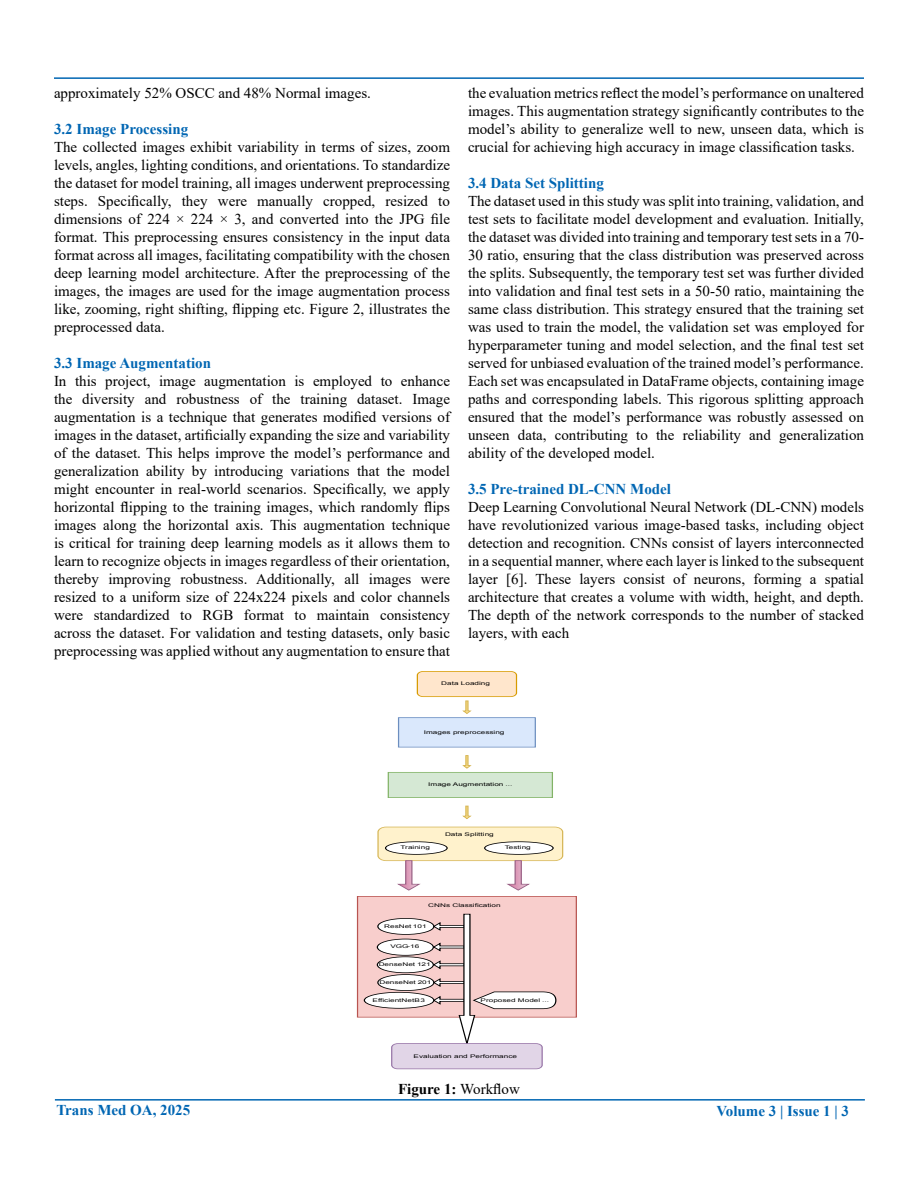
<style>
.page{position:relative;width:918px;height:1188px;background:#fff}
.page>*{position:absolute;margin:0;border:0;box-sizing:border-box;transform-origin:0 0}
.t1{font:15px/18px "Times New Roman";color:#000;text-align:justify}
.t2{font:700 15px "Times New Roman";color:#0066b3}
.t3{font:700 15px "Times New Roman";color:#000}
.t4{font:5.1px "Arial";color:#000;scale:1.63 1}
.s1{font-weight:400}
</style>
<div class="page">
<hr style="left:55px;top:1099px;width:810px;height:2px;background:#0066b3">
<hr style="left:54px;top:77px;width:810px;height:2px;background:#0066b3">
<div style="left:399px;top:718px;width:136px;height:29px;background:#dae8fc"></div>
<div style="left:398px;top:717px;width:138px;height:30px;border:1px solid #6c8ebf"></div>
<div style="left:388px;top:772px;width:164px;height:26px;background:#d5e8d4"></div>
<div style="left:388px;top:772px;width:165px;height:26px;border:1px solid #82b366"></div>
<div style="left:358px;top:896px;width:218px;height:121px;background:#f8cecc"></div>
<div style="left:357px;top:896px;width:220px;height:121px;border:1px solid #b85450"></div>
<svg style="left:378px;top:918px;width:56px;height:16px"></svg>
<div style="left:378px;top:918px;width:56px;height:17px;border:1px solid #000;border-radius:50%"></div>
<svg style="left:377px;top:939px;width:56px;height:16px"></svg>
<div style="left:377px;top:939px;width:57px;height:17px;border:1px solid #000;border-radius:50%"></div>
<svg style="left:377px;top:957px;width:56px;height:16px"></svg>
<div style="left:377px;top:957px;width:57px;height:16px;border:1px solid #000;border-radius:50%"></div>
<svg style="left:378px;top:975px;width:56px;height:16px"></svg>
<div style="left:378px;top:974px;width:56px;height:17px;border:1px solid #000;border-radius:50%"></div>
<div style="left:364px;top:992px;width:70px;height:16px;background:#fff;border-radius:50%"></div>
<div style="left:364px;top:992px;width:70px;height:17px;border:1px solid #000;border-radius:50%"></div>
<svg style="left:391px;top:914px;width:166px;height:155px"></svg>
<svg style="left:377px;top:827px;width:186px;height:64px"></svg>
<svg style="left:417px;top:671px;width:100px;height:43px"></svg>
<svg style="left:462px;top:806px;width:10px;height:13px"></svg>
<svg style="left:462px;top:755px;width:10px;height:14px"></svg>
<p class="t1" style="left:54px;top:84px;width:319px">approximately 52% OSCC and 48% Normal images.</p>
<p class="t2" style="left:54px;top:118px;width:136px">3.2 Image Processing</p>
<p class="t1" style="left:54px;top:138px;width:398px">The collected images exhibit variability in terms of sizes, zoom levels, angles, lighting conditions, and orientations. To standardize the dataset for model training, all images underwent preprocessing steps. Specifically, they were manually cropped, resized to dimensions of 224 × 224 × 3, and converted into the JPG file format. This preprocessing ensures consistency in the input data format across all images, facilitating compatibility with the chosen deep learning model architecture. After the preprocessing of the images, the images are used for the image augmentation process like, zooming, right shifting, flipping etc. Figure 2, illustrates the preprocessed data.</p>
<p class="t2" style="left:54px;top:352px;width:159px">3.3 Image Augmentation</p>
<p class="t1" style="left:54px;top:372px;width:398px">In this project, image augmentation is employed to enhance the diversity and robustness of the training dataset. Image augmentation is a technique that generates modified versions of images in the dataset, artificially expanding the size and variability of the dataset. This helps improve the model’s performance and generalization ability by introducing variations that the model might encounter in real-world scenarios. Specifically, we apply horizontal flipping to the training images, which randomly flips images along the horizontal axis. This augmentation technique is critical for training deep learning models as it allows them to learn to recognize objects in images regardless of their orientation, thereby improving robustness. Additionally, all images were resized to a uniform size of 224x224 pixels and color channels were standardized to RGB format to maintain consistency across the dataset. For validation and testing datasets, only basic preprocessing was applied without any augmentation to ensure that</p>
<p class="t1" style="left:468px;top:84px;width:398px">the evaluation metrics reflect the model’s performance on unaltered images. This augmentation strategy significantly contributes to the model’s ability to generalize well to new, unseen data, which is crucial for achieving high accuracy in image classification tasks.</p>
<p class="t2" style="left:468px;top:172px;width:137px">3.4 Data Set Splitting</p>
<p class="t1" style="left:468px;top:192px;width:398px">The dataset used in this study was split into training, validation, and test sets to facilitate model development and evaluation. Initially, the dataset was divided into training and temporary test sets in a 70- 30 ratio, ensuring that the class distribution was preserved across the splits. Subsequently, the temporary test set was further divided into validation and final test sets in a 50-50 ratio, maintaining the same class distribution. This strategy ensured that the training set was used to train the model, the validation set was employed for hyperparameter tuning and model selection, and the final test set served for unbiased evaluation of the trained model’s performance.<br>Each set was encapsulated in DataFrame objects, containing image paths and corresponding labels. This rigorous splitting approach ensured that the model’s performance was robustly assessed on unseen data, contributing to the reliability and generalization ability of the developed model.</p>
<p class="t2" style="left:468px;top:478px;width:205px">3.5 Pre-trained DL-CNN Model</p>
<p class="t1" style="left:468px;top:498px;width:398px">Deep Learning Convolutional Neural Network (DL-CNN) models have revolutionized various image-based tasks, including object detection and recognition. CNNs consist of layers interconnected in a sequential manner, where each layer is linked to the subsequent layer [6]. These layers consist of neurons, forming a spatial architecture that creates a volume with width, height, and depth.<br>The depth of the network corresponds to the number of stacked layers, with each</p>
<p class="t4" style="left:441px;top:680px;width:31px">Data Loading</p>
<p class="t4" style="left:424px;top:729px;width:51px">Images preprocessing</p>
<p class="t4" style="left:428px;top:781px;width:53px">Image Augmentation ...</p>
<p class="t4" style="left:445px;top:830px;width:31px">Data Splitting</p>
<p class="t4" style="left:401px;top:844px;width:19px">Training</p>
<p class="t4" style="left:505px;top:844px;width:17px">Testing</p>
<p class="t4" style="left:428px;top:902px;width:46px">CNNs Classification</p>
<p class="t4" style="left:384px;top:923px;width:28px">ResNet 101</p>
<p class="t4" style="left:390px;top:943px;width:19px">VGG-16</p>
<p class="t4" style="left:379px;top:961px;width:33px">DenseNet 121</p>
<p class="t4" style="left:379px;top:978px;width:33px">DenseNet 201</p>
<p class="t4" style="left:373px;top:997px;width:34px">EfficientNetB3</p>
<p class="t4" style="left:481px;top:997px;width:43px">Proposed Model ...</p>
<p class="t4" style="left:414px;top:1052px;width:65px">Evaluation and Performance</p>
<p class="t3" style="left:398px;top:1078px;width:123px">Figure 1: <span class="s1">Workflow</span></p>
<p class="t2" style="left:56px;top:1100px;width:135px">Trans Med OA, 2025</p>
<p class="t2" style="left:716px;top:1100px;width:134px">Volume 3 | Issue 1 | 3</p>
</div>
